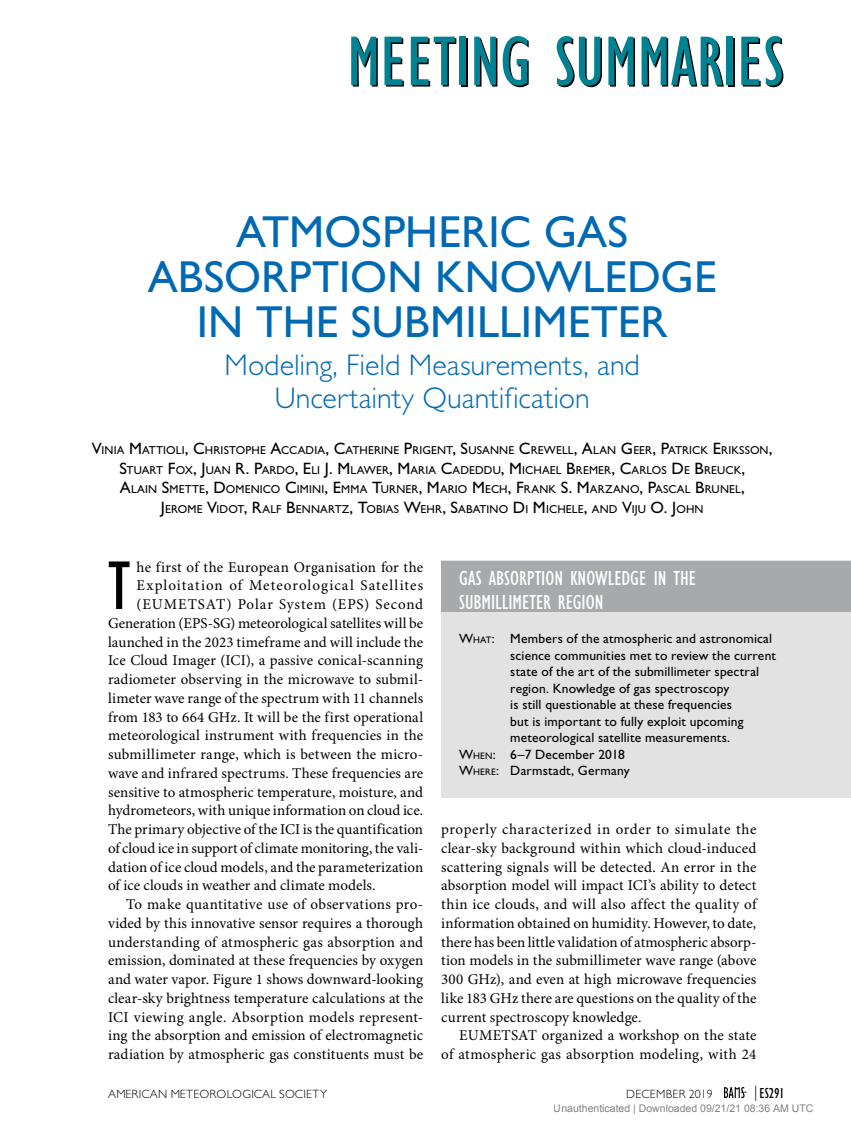
<style>
.page{position:relative;width:851px;height:1134px;background:#fff}
.page>*{position:absolute;margin:0;border:0;box-sizing:border-box;transform-origin:0 0}
.First_Paragraph_w_Dr{font:condensed 71.1px "Gill Sans Std";color:#000}
.Article_Title__Main{font:45px/45px "Gill Sans Std";letter-spacing:.005em;color:#0069b4;text-align:center}
.Article_Title__Sub{font:300 30px/33px "Gill Sans Std";color:#0069b4;text-align:center}
.Sidebar_Title__R_col{font:condensed 21px/24px "Gill Sans Std";letter-spacing:-.005em;color:#fff}
.Body_Text{font:15px/18.8px "Minion Pro";letter-spacing:.01em;color:#000;text-align:justify}
.First_Paragraph_w_Dr-2{font:15px "Minion Pro";letter-spacing:.005em;color:#000}
.First_Paragraph_w_Dr-3{font:15px "Minion Pro";letter-spacing:.07em;color:#000}
.First_Paragraph_w_Dr-4{font:15px "Minion Pro";letter-spacing:.055em;color:#000}
.t1{font:condensed 15px "Gill Sans Std";letter-spacing:-.01em;color:#000}
.Sidebar_First_Paragr{font:13.5px/16.5px "Gill Sans Std";letter-spacing:.015em;color:#000}
.t2{font:300 12px "Gill Sans Std";letter-spacing:.02em;color:#000}
.Authors{font:11.55px/19.5px "Gill Sans Std";letter-spacing:.01em;color:#000;text-align:center}
.t3{font:10.5px "Arial";color:rgb(0 0 0/.5)}
.s1{font-size:16.5px}
.s2{font-style:inherit}
.s3{font-size:9.45px}
.s4{font-weight:300;font-stretch:normal}
</style>
<div class="page">
<div style="left:461px;top:38px;width:6px;height:49px;background:#000"></div>
<div style="left:728px;top:38px;width:6px;height:49px;background:#000"></div>
<svg style="left:351px;top:37px;width:27px;height:50px"></svg>
<svg style="left:384px;top:37px;width:20px;height:50px"></svg>
<svg style="left:411px;top:37px;width:45px;height:50px"></svg>
<div style="left:459px;top:37px;width:7px;height:48px;background:#008292"></div>
<svg style="left:474px;top:36px;width:54px;height:51px"></svg>
<svg style="left:556px;top:36px;width:46px;height:51px"></svg>
<svg style="left:608px;top:37px;width:27px;height:50px"></svg>
<svg style="left:641px;top:36px;width:83px;height:51px"></svg>
<div style="left:726px;top:37px;width:7px;height:48px;background:#008292"></div>
<svg style="left:741px;top:36px;width:42px;height:51px"></svg>
<div style="left:441px;top:561px;width:409px;height:237px;background:#e2e2e2"></div>
<div style="left:441px;top:561px;width:409px;height:51px;background:#a8a9aa"></div>
<svg style="left:724px;top:1087px;width:22px;height:11px"></svg>
<p class="Article_Title__Main" style="left:148px;top:210px;width:570px">ATMOSPHERIC GAS<br>ABSORPTION KNOWLEDGE<br>IN THE SUBMILLIMETER</p>
<p class="Article_Title__Sub" style="left:224px;top:348px;width:417px">Modeling, Field Measurements, and<br>Uncertainty Quantification</p>
<p class="Authors" style="left:92px;top:441px;width:682px"><span class="s1">V</span>INIA <span class="s1">M</span>ATTIOLI<span class="s1">, C</span>HRISTOPHE <span class="s1">A</span>CCADIA<span class="s1">, C</span>ATHERINE <span class="s1">P</span>RIGENT<span class="s1">, S</span>USANNE <span class="s1">C</span>REWELL<span class="s1">, A</span>LAN <span class="s1">G</span> EER<span class="s1">, P</span>ATRIC K <span class="s1">E</span> RIKSSON<span class="s1">, S</span>TUART <span class="s1">F</span>OX<span class="s1">, J</span>UAN <span class="s1">R. P</span>ARDO<span class="s1">, E</span> LI <span class="s1">J. M</span>LAWER<span class="s1">, M</span>ARIA <span class="s1">C</span>ADEDDU<span class="s1">, M</span>IC HAEL <span class="s1">B</span>REMER<span class="s1">, C</span>ARLOS <span class="s1">D</span> E <span class="s1">B</span>REUC K<span class="s1">,<br>A</span>LAIN <span class="s1">S</span>METTE<span class="s1">, D</span>OMENICO <span class="s1">C</span>IMINI<span class="s1">, E</span>MMA <span class="s1">T</span>URNER<span class="s1">, M</span>ARIO <span class="s1">M</span>ECH<span class="s1">, F</span>RANK <span class="s1">S. M</span>ARZANO<span class="s1">, P</span>ASCAL <span class="s1">B</span>RUNEL<span class="s1">,<br>J</span>EROME <span class="s1">V</span>IDOT<span class="s1">, R</span>ALF <span class="s1">B</span>ENNARTZ<span class="s1">, T</span>OBIAS <span class="s1">W</span>EHR<span class="s1">, S</span>ABATINO <span class="s1">D</span> I <span class="s1">M</span>ICHELE<span class="s1">,</span> AND <span class="s1">V</span>IJU <span class="s1">O. J</span>OHN</p>
<p class="First_Paragraph_w_Dr" style="left:108px;top:547px;width:24px">T</p>
<p class="First_Paragraph_w_Dr-2" style="left:137px;top:558px;width:288px">he first of the European Organisation for the</p>
<p class="First_Paragraph_w_Dr-3" style="left:137px;top:576px;width:288px">Exploitation of Meteorological Satellites</p>
<p class="First_Paragraph_w_Dr-4" style="left:137px;top:595px;width:288px">(EUMETSAT) Polar System (EPS) Second</p>
<p class="First_Paragraph_w_Dr-2" style="left:108px;top:614px;width:316px">Generation (EPS-SG) meteorological satellites will be</p>
<p class="First_Paragraph_w_Dr-2" style="left:108px;top:633px;width:317px">launched in the 2023 timeframe and will include the</p>
<p class="First_Paragraph_w_Dr-2" style="left:108px;top:651px;width:316px">Ice Cloud Imager (ICI), a passive conical-scanning</p>
<p class="First_Paragraph_w_Dr-2" style="left:108px;top:670px;width:317px">radiometer observing in the microwave to submil-</p>
<p class="First_Paragraph_w_Dr-2" style="left:108px;top:689px;width:316px">limeter wave range of the spectrum with 11 channels</p>
<p class="First_Paragraph_w_Dr-2" style="left:108px;top:708px;width:316px">from 183 to 664 GHz. It will be the first operational</p>
<p class="First_Paragraph_w_Dr-2" style="left:108px;top:726px;width:317px">meteorological instrument with frequencies in the</p>
<p class="First_Paragraph_w_Dr-2" style="left:108px;top:745px;width:317px">submillimeter range, which is between the micro-</p>
<p class="First_Paragraph_w_Dr-2" style="left:108px;top:764px;width:317px">wave and infrared spectrums. These frequencies are</p>
<p class="First_Paragraph_w_Dr-2" style="left:108px;top:783px;width:316px">sensitive to atmospheric temperature, moisture, and</p>
<p class="First_Paragraph_w_Dr-2" style="left:108px;top:801px;width:316px">hydrometeors, with unique information on cloud ice.</p>
<p class="First_Paragraph_w_Dr-2" style="left:108px;top:820px;width:316px">The primary objective of the ICI is the quantification</p>
<p class="First_Paragraph_w_Dr-2" style="left:108px;top:839px;width:317px">of cloud ice in support of climate monitoring, the vali-</p>
<p class="First_Paragraph_w_Dr-2" style="left:108px;top:858px;width:316px">dation of ice cloud models, and the parameterization</p>
<p class="First_Paragraph_w_Dr-2" style="left:108px;top:876px;width:269px">of ice clouds in weather and climate models.</p>
<p class="Body_Text" style="left:108px;top:895px;width:317px;text-indent:18px">To make quantitative use of observations pro&shy;vided by this innovative sensor requires a thorough understanding of atmospheric gas absorption and emission, dominated at these frequencies by oxygen and water vapor. Figure 1 shows downward-looking clear-sky brightness temperature calculations at the ICI viewing angle. Absorption models represent&shy;ing the absorption and emission of electromagnetic radiation by atmospheric gas constituents must be</p>
<p class="Sidebar_Title__R_col" style="left:459px;top:566px;width:238px">GAS ABSORPTION KNOWLEDGE IN THE<br>SUBMILLIMETER REGION</p>
<p class="Sidebar_First_Paragr" style="left:510px;top:630px;width:267px;text-indent:-51px"><span class="s2">W</span><span class="s3">HAT</span>: Members of the atmospheric and astronomical science communities met to review the current state of the art of the submillimeter spectral region. Knowledge of gas spectroscopy<br>is still questionable at these frequencies<br>but is important to fully exploit upcoming meteorological satellite measurements.</p>
<p class="Sidebar_First_Paragr" style="left:459px;top:746px;width:167px"><span class="s2">W</span><span class="s3">HEN</span>: 6–7 December 2018</p>
<p class="Sidebar_First_Paragr" style="left:459px;top:762px;width:172px"><span class="s2">W</span><span class="s3">HERE</span>: Darmstadt, Germany</p>
<p class="Body_Text" style="left:441px;top:820px;width:317px">properly characterized in order to simulate the clear-sky background within which cloud-induced scattering signals will be detected. An error in the absorption model will impact ICI’s ability to detect thin ice clouds, and will also affect the quality of information obtained on humidity. However, to date, there has been little validation of atmospheric absorp&shy;tion models in the submillimeter wave range (above 300 GHz), and even at high microwave frequencies like 183 GHz there are questions on the quality of the current spectroscopy knowledge.</p>
<p class="Body_Text" style="left:441px;top:1027px;width:317px;text-align:right">EUMETSAT organized a workshop on the state<br>of atmospheric gas absorption modeling, with 24</p>
<p class="t2" style="left:108px;top:1087px;width:220px">AMERICAN METEOROLOGICAL SOCIETY</p>
<p class="t2" style="left:626px;top:1087px;width:88px">DECEMBER 2019</p>
<p class="t1" style="left:754px;top:1085px;width:32px"><span class="s4">|</span>ES291</p>
<p class="t3" style="left:553px;top:1102px;width:261px">Unauthenticated | Downloaded 09/21/21 08:36 AM UTC</p>
</div>
